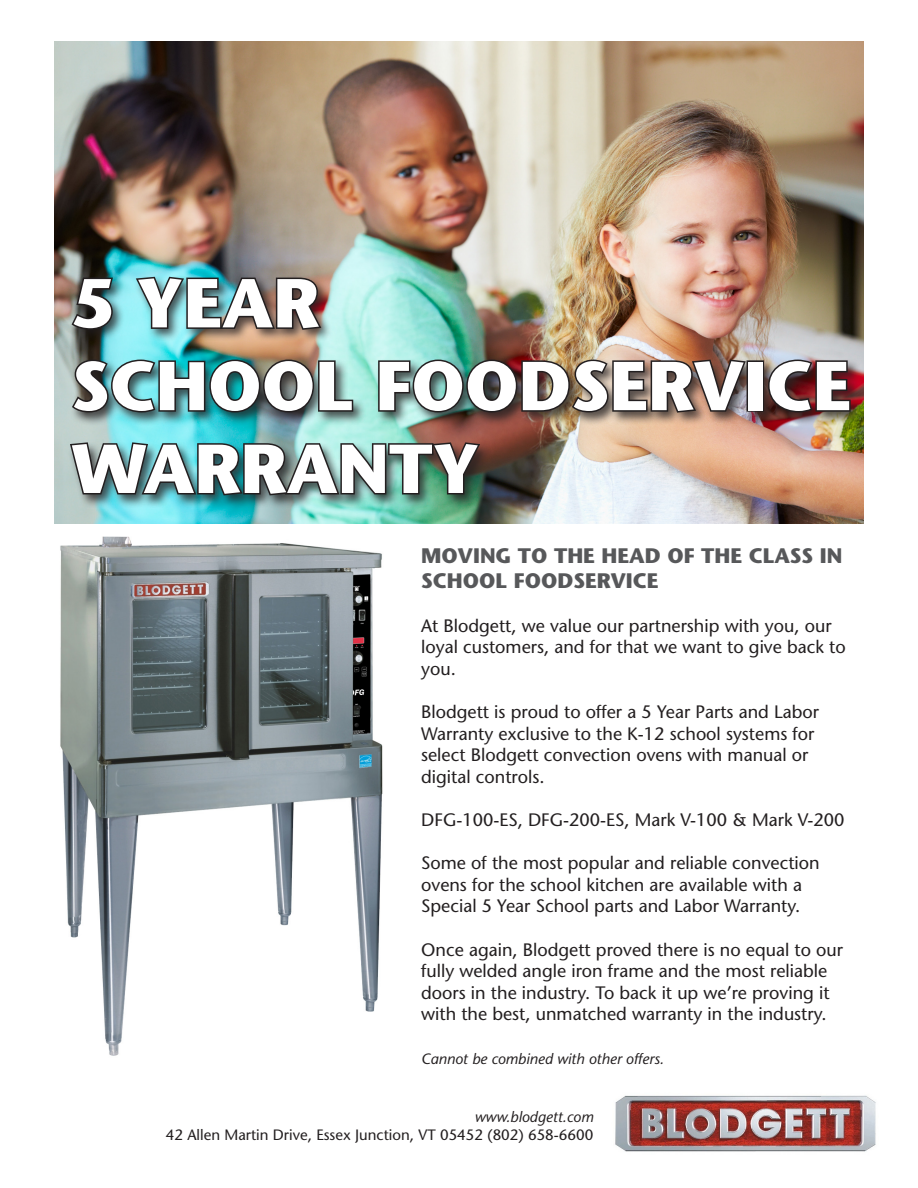
<style>
.page{position:relative;width:918px;height:1188px;background:#fff}
.page>*{position:absolute;margin:0;border:0;box-sizing:border-box;transform-origin:0 0}
.t1{font:700 69px/82.8px "Stone Sans";color:#fff}
.t2{font:700 21px/25.2px "Stone Sans";color:#57585a}
.t3{font:18px/21.6px "Stone Sans";color:#231f20}
.t4{font:15px/18px "Stone Sans";color:#231f20;text-align:right}
.t5{font:italic 15px "Stone Sans";color:#231f20}
.s1{font-style:italic}
</style>
<div class="page">
<img style="left:54px;top:42px;width:810px;height:481px">
<div style="left:68px;top:275px;width:796px;height:234px;background:#231f20;opacity:.75"></div>
<svg style="left:70px;top:276px;width:45px;height:55px;background:#3c4443"></svg>
<img style="left:134px;top:275px;width:190px;height:56px">
<img style="left:70px;top:358px;width:285px;height:56px">
<img style="left:377px;top:358px;width:371px;height:56px">
<div style="left:747px;top:360px;width:17px;height:52px;border:3px solid #231f20"></div>
<img style="left:767px;top:358px;width:85px;height:56px">
<img style="left:68px;top:441px;width:414px;height:56px">
<img style="left:60px;top:536px;width:323px;height:520px">
<img style="left:615px;top:1095px;width:261px;height:57px">
<p class="t1" style="left:71px;top:262px;width:781px">5 YEAR<br>SCHOOL FOODSERVICE</p>
<p class="t1" style="left:71px;top:428px;width:410px">WARRANTY</p>
<p class="t2" style="left:421px;top:543px;width:423px">MOVING TO THE HEAD OF THE CLASS IN<br>SCHOOL FOODSERVICE</p>
<p class="t3" style="left:421px;top:615px;width:426px">At Blodgett, we value our partnership with you, our loyal customers, and for that we want to give back to you.</p>
<p class="t3" style="left:421px;top:701px;width:399px">Blodgett is proud to offer a 5 Year Parts and Labor Warranty exclusive to the K-12 school systems for select Blodgett convection ovens with manual or digital controls.</p>
<p class="t3" style="left:421px;top:809px;width:425px">DFG-100-ES, DFG-200-ES, Mark V-100 &amp; Mark V-200</p>
<p class="t3" style="left:421px;top:852px;width:400px">Some of the most popular and reliable convection ovens for the school kitchen are available with a<br>Special 5 Year School parts and Labor Warranty.</p>
<p class="t3" style="left:421px;top:939px;width:423px">Once again, Blodgett proved there is no equal to our fully welded angle iron frame and the most reliable doors in the industry. To back it up we’re proving it with the best, unmatched warranty in the industry.</p>
<p class="t5" style="left:421px;top:1049px;width:244px">Cannot be combined with other offers.</p>
<p class="t4" style="left:166px;top:1108px;width:429px"><span class="s1">www.blodgett.com<br></span>42 Allen Martin Drive, Essex Junction, VT 05452 (802) 658-6600</p>
</div>
